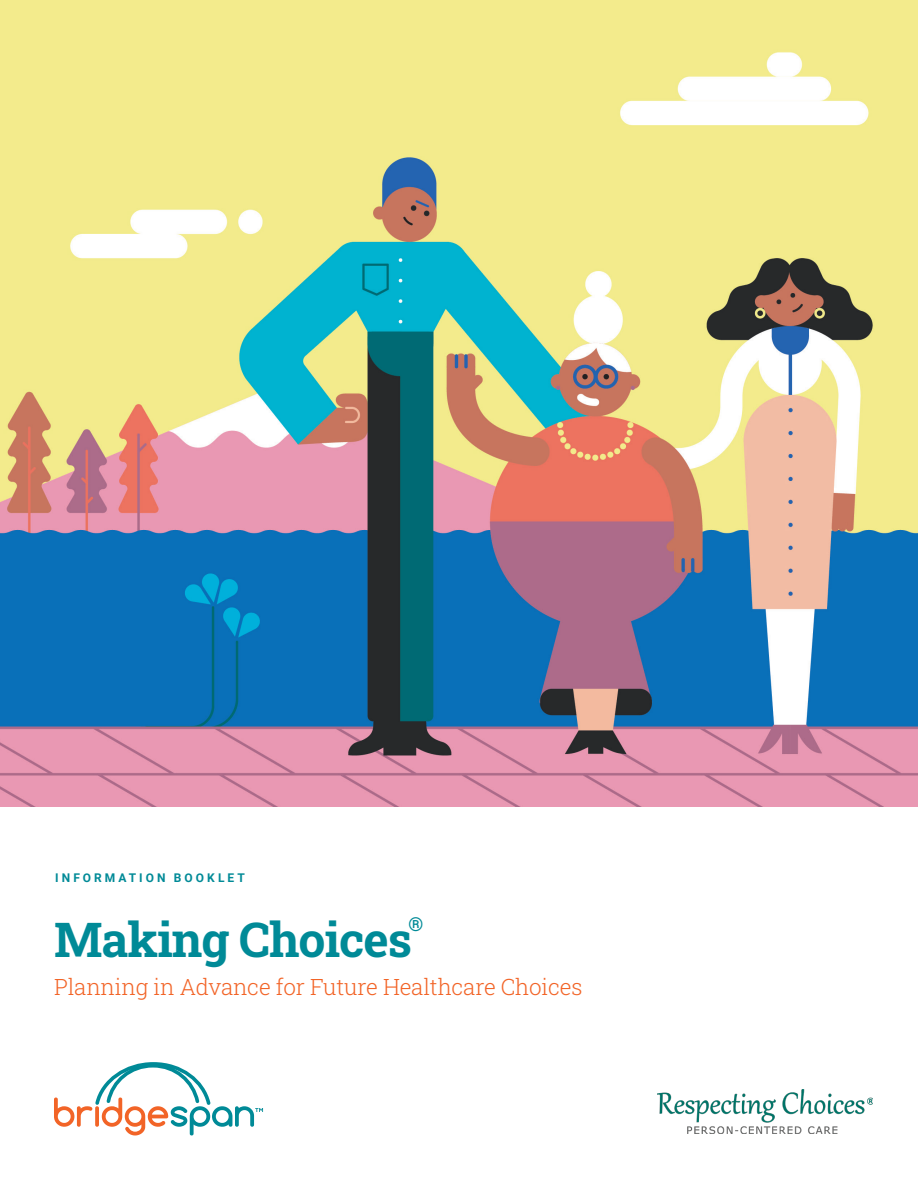
<style>
.page{position:relative;width:918px;height:1188px;background:#fff}
.page>*{position:absolute;margin:0;border:0;box-sizing:border-box;transform-origin:0 0}
.Header_24pt{font:700 48px "Roboto Slab";letter-spacing:-.02em;color:#008a97}
.Header_24pt-2{font:300 22.5px "Roboto Slab";letter-spacing:-.01em;color:#f26427}
.Header_24pt-3{font:700 19.2px "Roboto Slab";color:#008a97}
.Small_Pre-header_8pt{font:700 12px "Roboto";letter-spacing:.255em;color:#008a97}
</style>
<div class="page">
<img style="left:0;top:0;width:918px;height:807px">
<img style="left:657px;top:1089px;width:216px;height:44px">
<svg style="left:54px;top:1062px;width:209px;height:74px"></svg>
<p class="Small_Pre-header_8pt" style="left:55px;top:869px;width:191px">INFORMATION BOOKLET</p>
<p class="Header_24pt" style="left:54px;top:907px;width:360px">Making Choices</p>
<p class="Header_24pt-3" style="left:408px;top:911px;width:16px">®</p>
<p class="Header_24pt-2" style="left:54px;top:971px;width:530px">Planning in Advance for Future Healthcare Choices</p>
</div>
